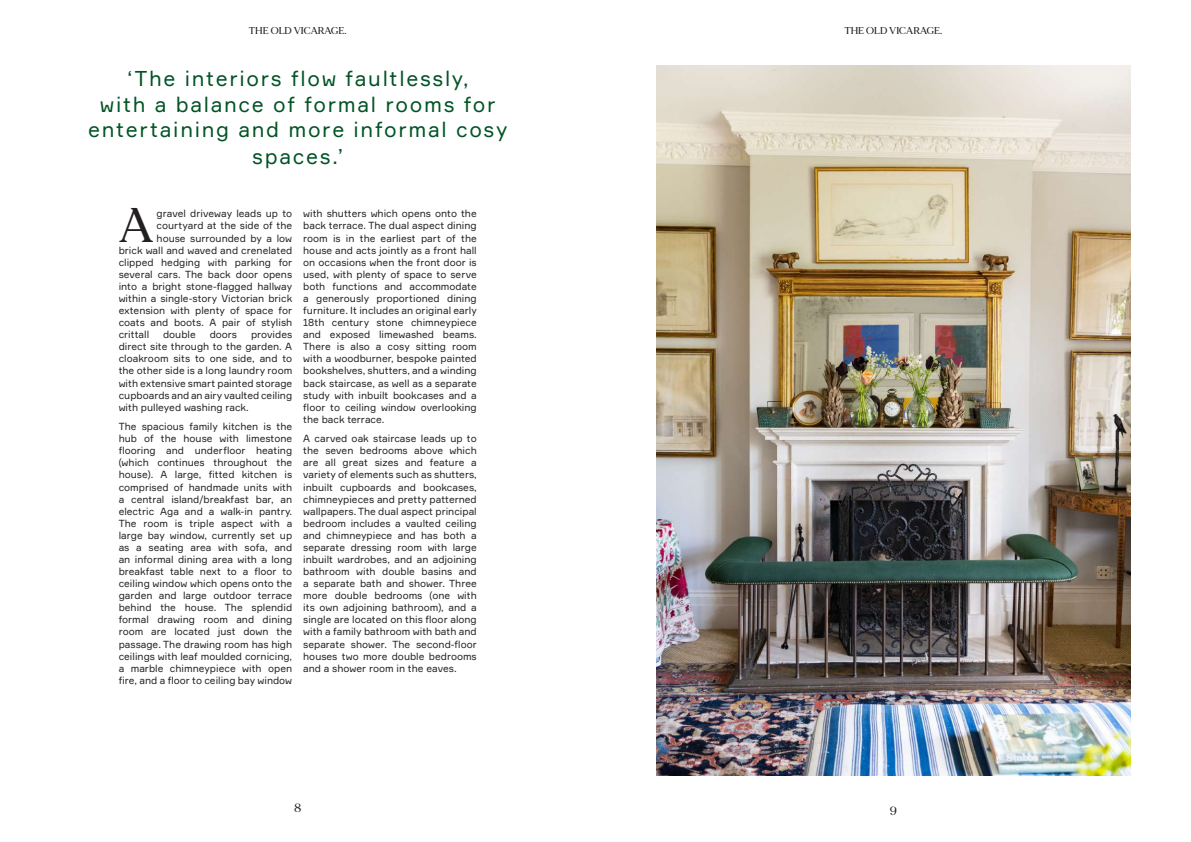
<style>
.page{position:relative;width:1191px;height:842px;background:#fff}
.page>*{position:absolute;margin:0;border:0;box-sizing:border-box;transform-origin:0 0}
.t1{font:500 48.6px "MADE Mirage";color:#231f20}
.t2{font:21.1px/25.3px "Formular";letter-spacing:.08em;color:#005324;text-align:center}
.t3{font:500 12px "MADE Mirage";color:#231f20}
.t4{font:10.1px/12.1px "Formular";color:#231f20;text-align:justify}
.t5{font:500 10px "MADE Mirage";color:#231f20}
</style>
<div class="page">
<img style="left:656px;top:66px;width:474px;height:709px">
<p class="t5" style="left:249px;top:24px;width:99px">THE OLD VICARAGE.</p>
<h2 class="t2" style="left:88px;top:66px;width:421px">‘The interiors flow faultlessly,<br>with a balance of formal rooms for entertaining and more informal cosy</h2>
<h2 class="t2" style="left:252px;top:144px;width:92px">spaces.’</h2>
<h1 class="t1" style="left:119px;top:193px;width:37px">A</h1>
<p class="t4" style="left:157px;top:208px;width:137px">gravel driveway leads up to</p>
<p class="t4" style="left:303px;top:208px;width:175px">with shutters which opens onto the back terrace. The dual aspect dining room is in the earliest part of the house and acts jointly as a front hall on occasions when the front door is used, with plenty of space to serve both functions and accommodate a generously proportioned dining furniture. It includes an original early 18th century stone chimneypiece and exposed limewashed beams.<br>There is also a cosy sitting room with a woodburner, bespoke painted bookshelves, shutters, and a winding back staircase, as well as a separate study with inbuilt bookcases and a floor to ceiling window overlooking the back terrace.</p>
<p class="t4" style="left:303px;top:432px;width:175px">A carved oak staircase leads up to the seven bedrooms above which are all great sizes and feature a variety of elements such as shutters, inbuilt cupboards and bookcases, chimneypieces and pretty patterned wallpapers. The dual aspect principal bedroom includes a vaulted ceiling and chimneypiece and has both a separate dressing room with large inbuilt wardrobes, and an adjoining bathroom with double basins and a separate bath and shower. Three more double bedrooms (one with its own adjoining bathroom), and a single are located on this floor along with a family bathroom with bath and separate shower. The second-floor houses two more double bedrooms and a shower room in the eaves.</p>
<p class="t4" style="left:157px;top:220px;width:137px">courtyard at the side of the</p>
<p class="t4" style="left:157px;top:232px;width:137px">house surrounded by a low</p>
<p class="t4" style="left:119px;top:244px;width:175px">brick wall and waved and crenelated</p>
<p class="t4" style="left:119px;top:256px;width:175px">clipped hedging with parking for</p>
<p class="t4" style="left:119px;top:268px;width:175px">several cars. The back door opens</p>
<p class="t4" style="left:119px;top:280px;width:175px">into a bright stone-flagged hallway</p>
<p class="t4" style="left:119px;top:292px;width:175px">within a single-story Victorian brick</p>
<p class="t4" style="left:119px;top:304px;width:175px">extension with plenty of space for</p>
<p class="t4" style="left:119px;top:316px;width:175px">coats and boots. A pair of stylish</p>
<p class="t4" style="left:119px;top:328px;width:32px">crittall</p>
<p class="t4" style="left:163px;top:328px;width:34px">double</p>
<p class="t4" style="left:210px;top:328px;width:29px">doors</p>
<p class="t4" style="left:119px;top:328px;width:175px;text-indent:132px">provides direct site through to the garden. A cloakroom sits to one side, and to the other side is a long laundry room with extensive smart painted storage cupboards and an airy vaulted ceiling with pulleyed washing rack.</p>
<p class="t4" style="left:119px;top:420px;width:175px">The spacious family kitchen is the hub of the house with limestone flooring and underfloor heating (which continues throughout the house). A large, fitted kitchen is comprised of handmade units with a central island/breakfast bar, an electric Aga and a walk-in pantry.<br>The room is triple aspect with a large bay window, currently set up as a seating area with sofa, and an informal dining area with a long breakfast table next to a floor to ceiling window which opens onto the garden and large outdoor terrace behind the house. The splendid formal drawing room and dining room are located just down the passage. The drawing room has high ceilings with leaf moulded cornicing, a marble chimneypiece with open fire, and a floor to ceiling bay window</p>
<p class="t3" style="left:294px;top:800px;width:9px">8</p>
<p class="t5" style="left:844px;top:24px;width:99px">THE OLD VICARAGE.</p>
<p class="t3" style="left:889px;top:803px;width:9px">9</p>
</div>
